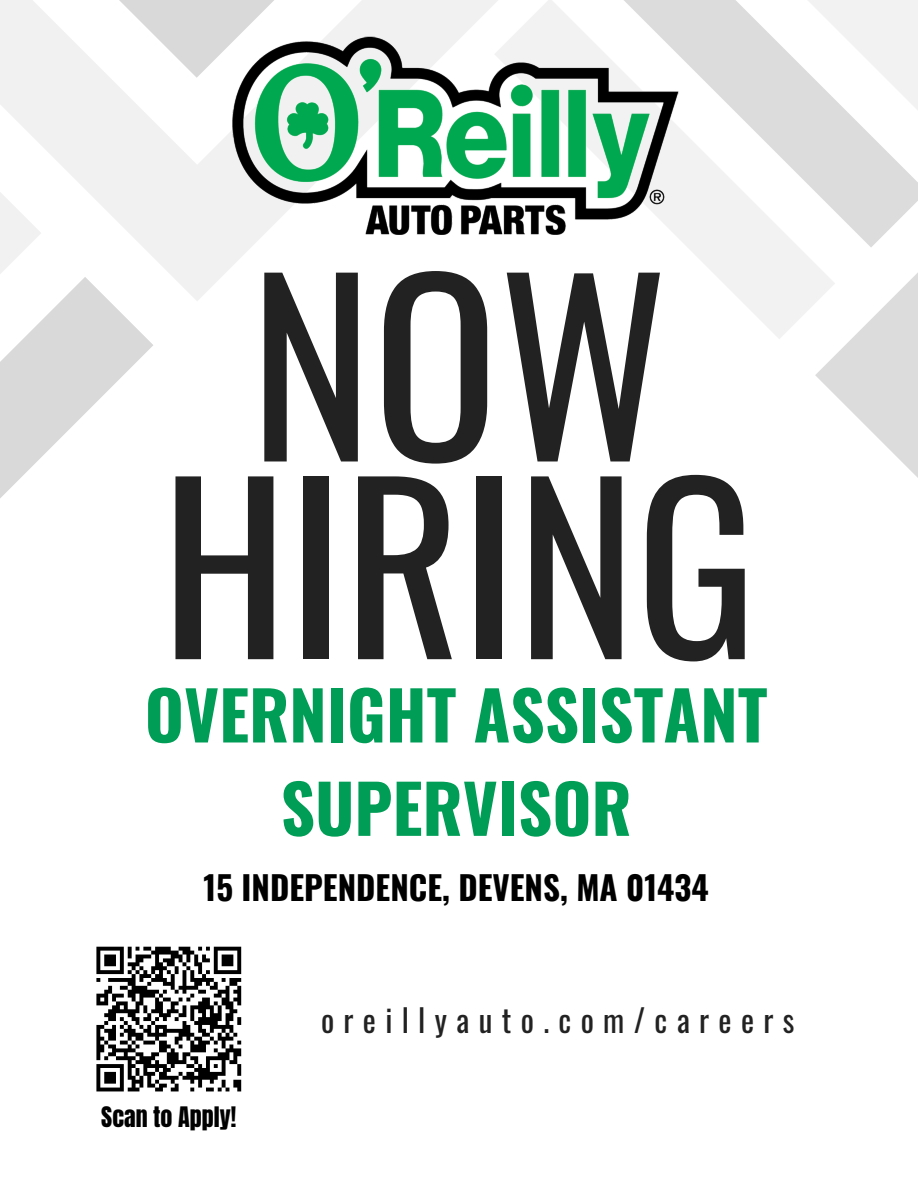
<style>
.page{position:relative;width:918px;height:1188px;background:#fff}
.page>*{position:absolute;margin:0;border:0;box-sizing:border-box;transform-origin:0 0}
.t1{font:233.1px "Oswald";color:#222}
.t2{font:225.6px "Oswald";color:#222}
.t3{font:700 66.9px/93.3px "Oswald";color:#009d56;text-align:center}
.t4{font:700 33px "Oswald";color:#000}
.t5{font:31.05px "Oswald";letter-spacing:.3em;color:#222}
.t6{font:24px "Anton";color:#000}
</style>
<div class="page">
<svg style="left:815px;top:273px;width:103px;height:205px;fill:#dcdcdc"></svg>
<svg style="left:701px;top:248px;width:134px;height:91px;fill:#f2f2f2"></svg>
<svg style="left:701px;top:156px;width:217px;height:92px"></svg>
<svg style="left:701px;top:0;width:217px;height:156px"></svg>
<svg style="left:0;top:0;width:701px;height:301px"></svg>
<svg style="left:41px;top:277px;width:113px;height:180px;fill:#d9d9d9"></svg>
<svg style="left:0;top:0;width:592px;height:78px"></svg>
<svg style="left:0;top:165px;width:41px;height:333px"></svg>
<img style="left:230px;top:15px;width:453px;height:233px">
<svg style="left:96px;top:946px;width:146px;height:146px"></svg>
<h1 class="t1" style="left:250px;top:183px;width:420px">NOW</h1>
<p class="t2" style="left:161px;top:390px;width:597px">HIRING</p>
<p class="t3" style="left:145px;top:666px;width:624px">OVERNIGHT ASSISTANT<br>SUPERVISOR</p>
<h1 class="t4" style="left:204px;top:861px;width:507px">15 INDEPENDENCE, DEVENS, MA 01434</h1>
<h2 class="t6" style="left:101px;top:1099px;width:137px">Scan to Apply!</h2>
<h3 class="t5" style="left:321px;top:996px;width:475px">oreillyauto.com/careers</h3>
</div>
